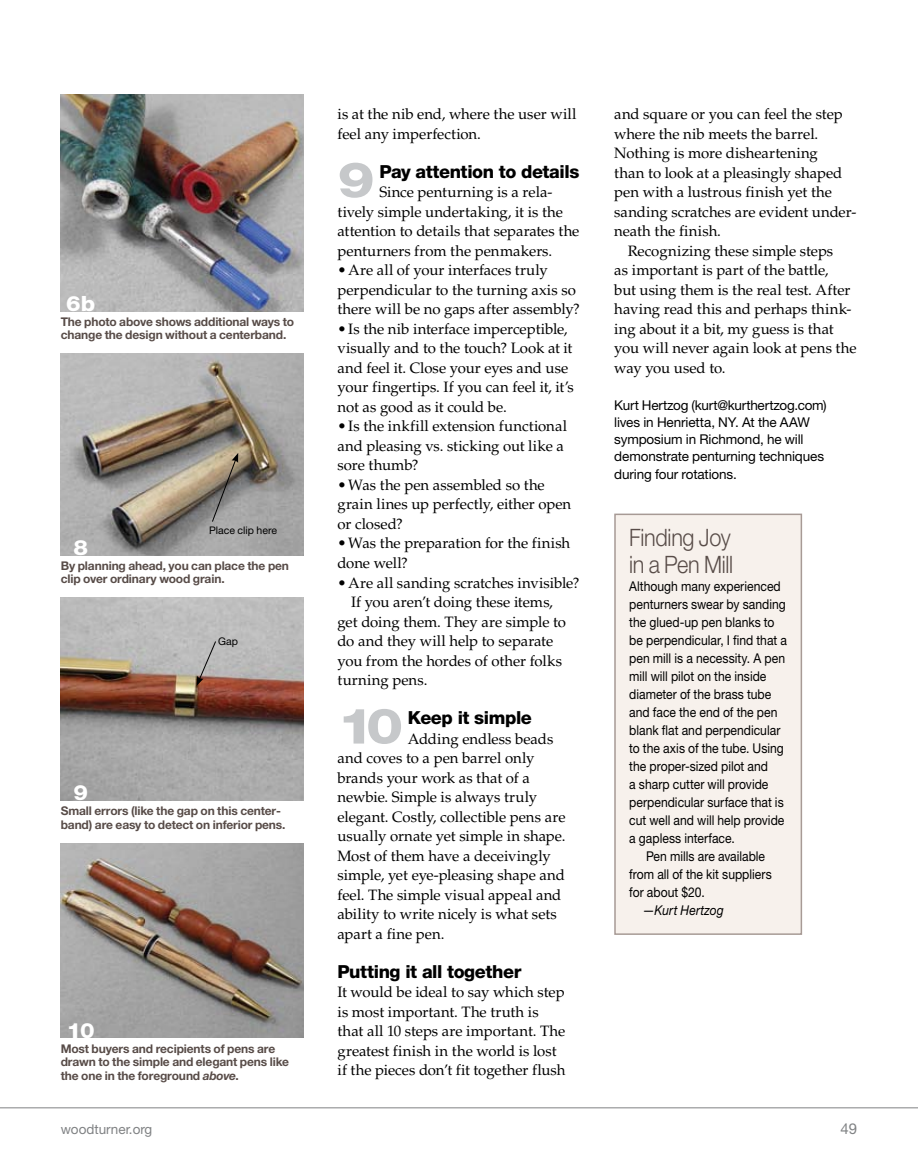
<style>
.page{position:relative;width:918px;height:1175px;background:#fff}
.page>*{position:absolute;margin:0;border:0;box-sizing:border-box;transform-origin:0 0}
.t1{font:800 49.05px "Helvetica Neue LT Std";color:#c6c8ca;scale:1.2 1}
.t2{font:300 24px/27px "Helvetica Neue LT Std";letter-spacing:-.015em;color:#584c48;scale:.9 1}
.t3{font:800 21px "Helvetica Neue LT Std";color:#fff;scale:1.1 1}
.t4{font:800 18px "Helvetica Neue LT Std";letter-spacing:-.025em;color:#000}
.t5{font:15px/19.5px "Palatino LT Std";letter-spacing:-.005em;color:#000}
.t6{font:15px "Palatino LT Std";letter-spacing:.015em;color:#000}
.t7{font:15px "Helvetica Neue LT Std";color:#808284}
.t8{font:13.5px "Helvetica Neue LT Std";color:#000;scale:.9 1}
.t9{font:13.5px/17.2px "Helvetica Neue LT Std";color:#000}
.t10{font:13.5px "Helvetica Neue LT Std";color:#808284}
.t11{font:italic 13.5px "Helvetica Neue LT Std";letter-spacing:.005em;color:#000;scale:.9 1}
.t12{font:700 12px/13.5px "Helvetica Neue LT Std";letter-spacing:-.01em;color:#584c48}
.t13{font:10.5px "Helvetica Neue LT Std";color:#000}
.s1{font-style:italic}
</style>
<div class="page">
<hr style="left:0;top:1107px;width:918px;height:1px;background:#808284">
<div style="left:615px;top:514px;width:186px;height:420px;background:#f7f1ec"></div>
<div style="left:614px;top:513px;width:188px;height:421px;border:2px solid #a79a95"></div>
<img style="left:61px;top:94px;width:243px;height:217px">
<img style="left:61px;top:354px;width:243px;height:201px">
<img style="left:61px;top:597px;width:243px;height:203px">
<img style="left:61px;top:843px;width:243px;height:195px">
<svg style="left:211px;top:453px;width:27px;height:69px"></svg>
<svg style="left:197px;top:640px;width:20px;height:46px"></svg>
<h3 class="t3" style="left:66px;top:291px;width:28px">6b</h3>
<p class="t12" style="left:61px;top:314px;width:235px">The photo above shows additional ways to change the design without a centerband.</p>
<p class="t13" style="left:209px;top:524px;width:69px">Place clip here</p>
<h3 class="t3" style="left:73px;top:535px;width:15px">8</h3>
<p class="t12" style="left:61px;top:558px;width:230px">By planning ahead, you can place the pen clip over ordinary wood grain.</p>
<p class="t13" style="left:218px;top:634px;width:21px">Gap</p>
<h3 class="t3" style="left:73px;top:780px;width:15px">9</h3>
<p class="t12" style="left:61px;top:803px;width:226px">Small errors (like the gap on this center&shy;band) are easy to detect on inferior pens.</p>
<h3 class="t3" style="left:67px;top:1017px;width:27px">10</h3>
<p class="t12" style="left:61px;top:1041px;width:230px">Most buyers and recipients of pens are drawn to the simple and elegant pens like the one in the foreground <span class="s1">above</span>.</p>
<p class="t5" style="left:338px;top:105px;width:241px">is at the nib end, where the user will feel any imperfection.</p>
<h1 class="t1" style="left:338px;top:151px;width:32px">9</h1>
<p class="t4" style="left:379px;top:161px;width:201px">Pay attention to details</p>
<p class="t5" style="left:338px;top:183px;width:243px;text-indent:42px">Since penturning is a rela&shy;tively simple undertaking, it is the attention to details that separates the penturners from the penmakers.</p>
<p class="t5" style="left:338px;top:261px;width:244px">•Are all of your interfaces truly perpendicular to the turning axis so there will be no gaps after assembly?</p>
<p class="t5" style="left:338px;top:319px;width:238px">•Is the nib interface imperceptible, visually and to the touch? Look at it and feel it. Close your eyes and use your fingertips. If you can feel it, it’s not as good as it could be.</p>
<p class="t5" style="left:338px;top:417px;width:231px">•Is the inkfill extension functional and pleasing vs. sticking out like a sore thumb?</p>
<p class="t5" style="left:338px;top:475px;width:235px">•Was the pen assembled so the grain lines up perfectly, either open or closed?</p>
<p class="t5" style="left:338px;top:534px;width:234px">•Was the preparation for the finish done well?</p>
<p class="t5" style="left:338px;top:573px;width:243px">•Are all sanding scratches invisible?</p>
<p class="t5" style="left:351px;top:592px;width:204px">If you aren’t doing these items,</p>
<p class="t5" style="left:338px;top:612px;width:230px">get doing them. They are simple to</p>
<p class="t5" style="left:338px;top:631px;width:217px">do and they will help to separate</p>
<p class="t5" style="left:338px;top:651px;width:226px">you from the hordes of other folks</p>
<p class="t6" style="left:338px;top:671px;width:91px">turning pens.</p>
<h1 class="t1" style="left:338px;top:697px;width:56px">10</h1>
<p class="t4" style="left:408px;top:707px;width:125px">Keep it simple</p>
<p class="t5" style="left:338px;top:729px;width:230px;text-indent:70px">Adding endless beads and coves to a pen barrel only brands your work as that of a newbie. Simple is always truly elegant. Costly, collectible pens are usually ornate yet simple in shape.<br>Most of them have a deceivingly simple, yet eye-pleasing shape and feel. The simple visual appeal and ability to write nicely is what sets apart a fine pen.</p>
<p class="t4" style="left:338px;top:960px;width:185px">Putting it all together</p>
<p class="t5" style="left:338px;top:982px;width:230px">It would be ideal to say which step is most important. The truth is that all 10 steps are important. The greatest finish in the world is lost if the pieces don’t fit together flush</p>
<p class="t5" style="left:614px;top:105px;width:230px">and square or you can feel the step</p>
<p class="t5" style="left:614px;top:124px;width:205px">where the nib meets the barrel.</p>
<p class="t5" style="left:614px;top:144px;width:205px">Nothing is more disheartening</p>
<p class="t5" style="left:614px;top:163px;width:230px">than to look at a pleasingly shaped</p>
<p class="t5" style="left:614px;top:183px;width:219px">pen with a lustrous finish yet the</p>
<p class="t5" style="left:614px;top:202px;width:244px">sanding scratches are evident under-</p>
<p class="t5" style="left:614px;top:222px;width:108px">neath the finish.</p>
<p class="t5" style="left:628px;top:241px;width:207px">Recognizing these simple steps</p>
<p class="t5" style="left:614px;top:261px;width:216px">as important is part of the battle,</p>
<p class="t5" style="left:614px;top:280px;width:238px">but using them is the real test. After</p>
<p class="t5" style="left:614px;top:300px;width:239px">having read this and perhaps think-</p>
<p class="t5" style="left:614px;top:319px;width:221px">ing about it a bit, my guess is that</p>
<p class="t5" style="left:614px;top:339px;width:244px">you will never again look at pens the</p>
<p class="t5" style="left:614px;top:358px;width:113px">way you used to.</p>
<p class="t9" style="left:614px;top:396px;width:214px">Kurt Hertzog (kurt@kurthertzog.com) lives in Henrietta, NY. At the AAW symposium in Richmond, he will demonstrate penturning techniques during four rotations.</p>
<h2 class="t2" style="left:629px;top:523px;width:117px">Finding Joy in a Pen Mill</h2>
<p class="t8" style="left:629px;top:578px;width:170px">Although many experienced</p>
<p class="t8" style="left:629px;top:596px;width:175px">penturners swear by sanding</p>
<p class="t8" style="left:629px;top:614px;width:163px">the glued-up pen blanks to</p>
<p class="t8" style="left:629px;top:632px;width:177px">be perpendicular, I find that a</p>
<p class="t8" style="left:629px;top:650px;width:175px">pen mill is a necessity. A pen</p>
<p class="t8" style="left:629px;top:668px;width:154px">mill will pilot on the inside</p>
<p class="t8" style="left:629px;top:686px;width:159px">diameter of the brass tube</p>
<p class="t8" style="left:629px;top:704px;width:166px">and face the end of the pen</p>
<p class="t8" style="left:629px;top:722px;width:169px">blank flat and perpendicular</p>
<p class="t8" style="left:629px;top:740px;width:173px">to the axis of the tube. Using</p>
<p class="t8" style="left:629px;top:758px;width:156px">the proper-sized pilot and</p>
<p class="t8" style="left:629px;top:776px;width:156px">a sharp cutter will provide</p>
<p class="t8" style="left:629px;top:794px;width:173px">perpendicular surface that is</p>
<p class="t8" style="left:629px;top:812px;width:174px">cut well and will help provide</p>
<p class="t8" style="left:629px;top:830px;width:119px">a gapless interface.</p>
<p class="t8" style="left:646px;top:848px;width:134px">Pen mills are available</p>
<p class="t8" style="left:629px;top:866px;width:160px">from all of the kit suppliers</p>
<p class="t8" style="left:629px;top:884px;width:85px">for about $20.</p>
<p class="t11" style="left:643px;top:902px;width:92px">—Kurt Hertzog</p>
<p class="t10" style="left:61px;top:1120px;width:93px">woodturner.org</p>
<p class="t7" style="left:841px;top:1119px;width:18px">49</p>
</div>
